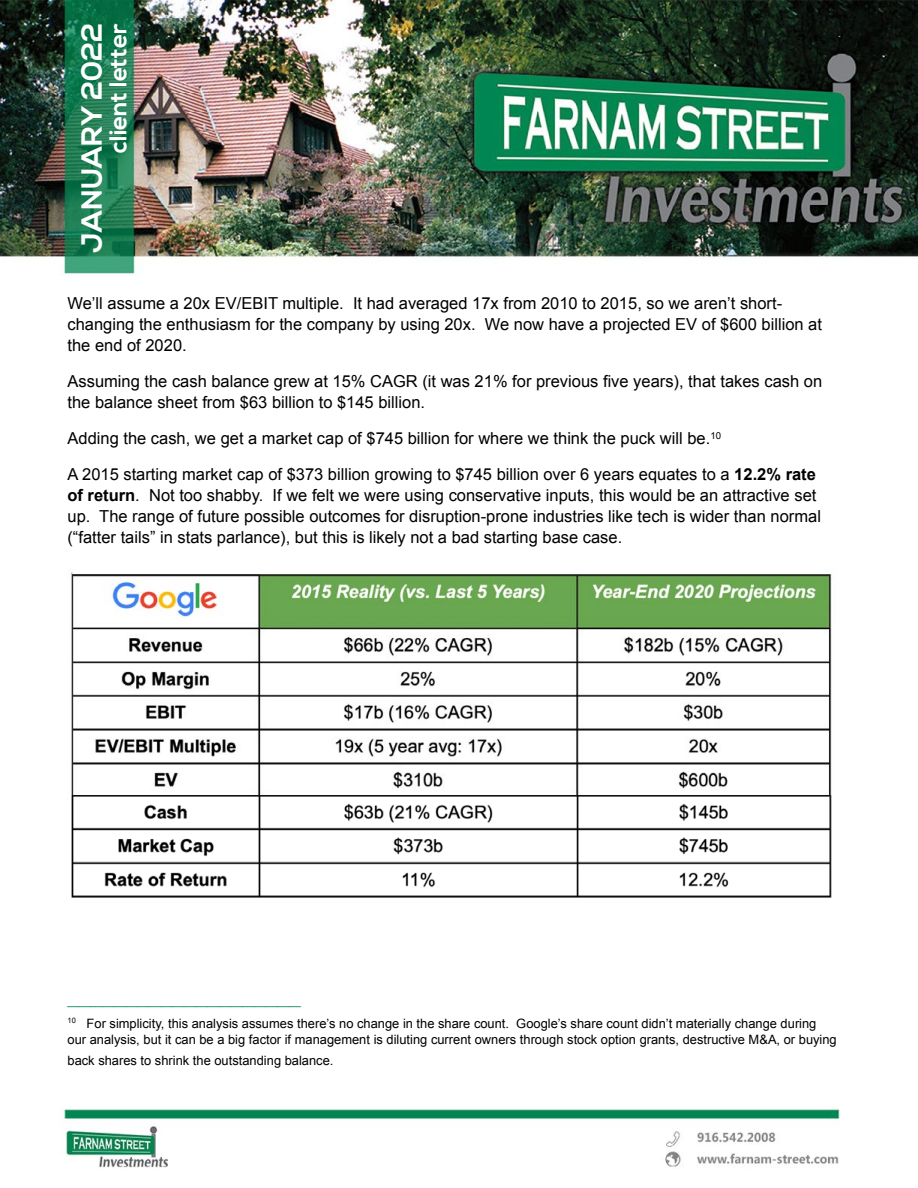
<style>
.page{position:relative;width:918px;height:1188px;background:#fff}
.page>*{position:absolute;margin:0;border:0;box-sizing:border-box;transform-origin:0 0}
.t1{font:700 29.1px "Nexa";color:#fff}
.t2{font:700 24.45px "Nexa";color:#fff}
.t3{font:16.5px/21px "Arial";color:#000}
.t4{font:12.9px/16.5px "Arial";color:#000}
.t5{font:10.5px "Arial";color:#008651}
.s1{font-weight:700}
</style>
<div class="page">
<img style="left:0;top:0;width:918px;height:276px">
<img style="left:62px;top:1108px;width:778px;height:60px">
<img style="left:71px;top:572px;width:761px;height:223px">
<img style="left:71px;top:795px;width:761px;height:103px">
<h1 class="t1" style="left:75px;top:253px;width:231px;rotate:-90deg">JANUARY 2022</h1>
<h2 class="t2" style="left:104px;top:153px;width:131px;rotate:-90deg">client letter</h2>
<p class="t3" style="left:68px;top:293px;width:756px">We’ll assume a 20x EV/EBIT multiple. It had averaged 17x from 2010 to 2015, so we aren’t short&shy;changing the enthusiasm for the company by using 20x. We now have a projected EV of $600 billion at the end of 2020.</p>
<p class="t3" style="left:68px;top:371px;width:756px">Assuming the cash balance grew at 15% CAGR (it was 21% for previous five years), that takes cash on the balance sheet from $63 billion to $145 billion.</p>
<p class="t3" style="left:68px;top:420px;width:750px;line-height:36px">Adding the cash, we get a market cap of $745 billion for where we think the puck will be.<sup>10<br></sup>A 2015 starting market cap of $373 billion growing to $745 billion over 6 years equates to a <span class="s1">12.2% rate</span></p>
<p class="t3" style="left:68px;top:485px;width:755px"><span class="s1">of return</span>. Not too shabby. If we felt we were using conservative inputs, this would be an attractive set up. The range of future possible outcomes for disruption-prone industries like tech is wider than normal (“fatter tails” in stats parlance), but this is likely not a bad starting base case.</p>
<p class="t5" style="left:68px;top:994px;width:235px">________________________________________</p>
<p class="t4" style="left:68px;top:1015px;width:771px"><sup>10</sup> For simplicity, this analysis assumes there’s no change in the share count. Google’s share count didn’t materially change during our analysis, but it can be a big factor if management is diluting current owners through stock option grants, destructive M&amp;A, or buying</p>
<p class="t4" style="left:68px;top:1052px;width:268px">back shares to shrink the outstanding balance.</p>
</div>
